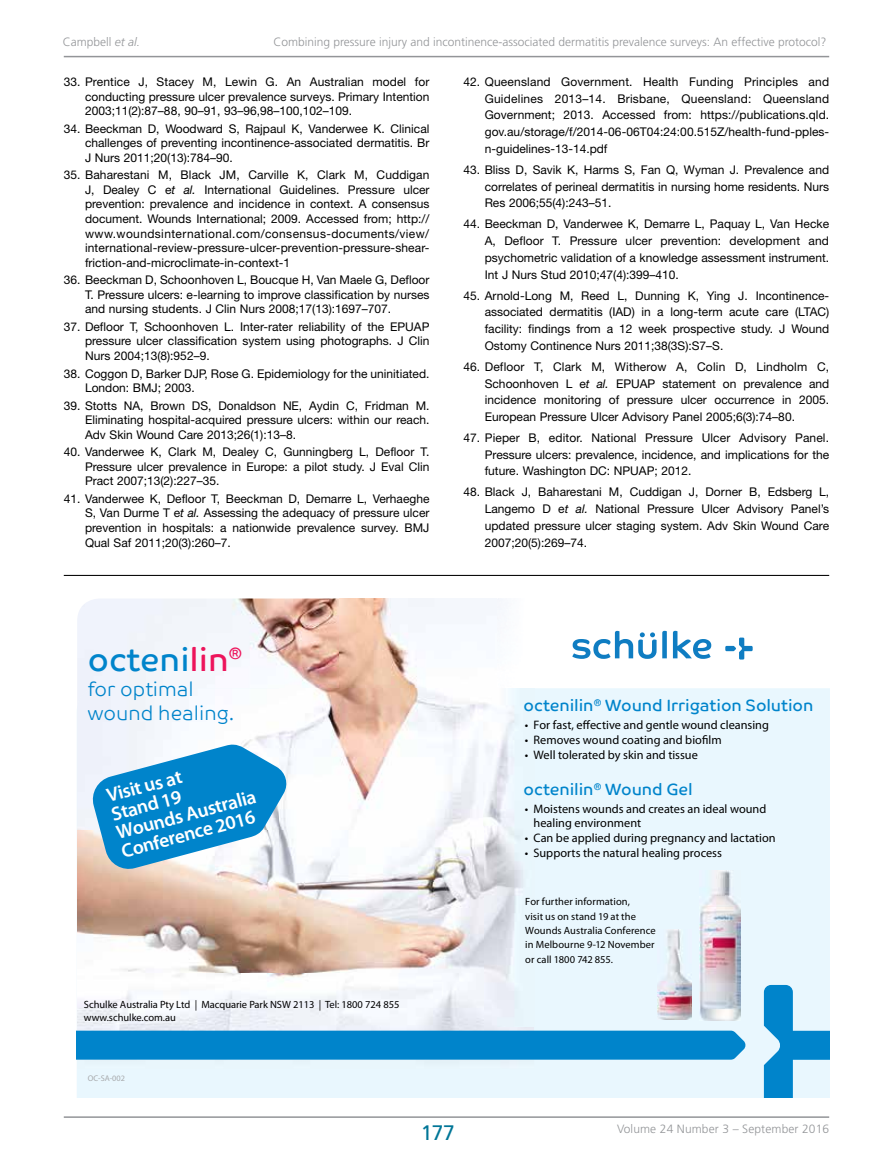
<style>
.page{position:relative;width:893px;height:1170px;background:#fff}
.page>*{position:absolute;margin:0;border:0;box-sizing:border-box;transform-origin:0 0}
.t1{font:32.85px "Co Text";color:#0084cb}
.t2{font:21px "Frutiger";color:#007697}
.t3{font:19.8px/23.4px "Co Text Lt";color:#0084cb}
.t4{font:600 19.5px/19.2px "Myriad Pro";color:#fff}
.t5{font:16.35px "Co Text";letter-spacing:-.005em;color:#0084cb}
.t6{font:12.3px/13.5px "Myriad Pro";color:#000}
.t7{font:12px/14.5px "Helvetica Neue";color:#000;text-align:justify}
.t8{font:300 12px "Frutiger";color:#939598}
.t9{font:10.5px/14.4px "Myriad Pro";color:#000}
.t10{font:8.25px "Myriad Pro";letter-spacing:-.005em;color:#a7a9ac}
.s1{font-style:italic}
.s2{color:#ed145b}
</style>
<div class="page">
<hr style="left:64px;top:1116px;width:765px;height:1px;background:#939598">
<hr style="left:64px;top:56px;width:765px;height:1px;background:#939598">
<div style="left:77px;top:688px;width:752px;height:409px;background:#e9f7fe"></div>
<img style="left:77px;top:598px;width:263px;height:90px">
<img style="left:340px;top:598px;width:163px;height:90px">
<img style="left:77px;top:688px;width:457px;height:380px">
<img style="left:497px;top:688px;width:37px;height:338px">
<svg style="left:764px;top:984px;width:65px;height:113px;background:#6dbae2"></svg>
<div style="left:77px;top:1030px;width:669px;height:29px;background:#0084cb"></div>
<svg style="left:90px;top:744px;width:199px;height:127px"></svg>
<img style="left:699px;top:870px;width:41px;height:149px">
<img style="left:657px;top:929px;width:34px;height:90px">
<svg style="left:572px;top:630px;width:95px;height:28px"></svg>
<svg style="left:673px;top:630px;width:38px;height:28px"></svg>
<svg style="left:725px;top:637px;width:28px;height:22px"></svg>
<hr style="left:64px;top:575px;width:765px;height:1px;background:#000">
<p class="t8" style="left:63px;top:35px;width:79px">Campbell <span class="s1">et al.</span></p>
<p class="t8" style="left:273px;top:35px;width:554px">Combining pressure injury and incontinence-associated dermatitis prevalence surveys: An effective protocol?</p>
<p class="t7" style="left:85px;top:74px;width:346px;text-indent:-21px">33. Prentice J, Stacey M, Lewin G. An Australian model for conducting pressure ulcer prevalence surveys. Primary Intention 2003;11(2):87–88, 90–91, 93–96,98–100,102–109.</p>
<p class="t7" style="left:85px;top:121px;width:346px;text-indent:-21px">34. Beeckman D, Woodward S, Rajpaul K, Vanderwee K. Clinical challenges of preventing incontinence-associated dermatitis. Br J Nurs 2011;20(13):784–90.</p>
<p class="t7" style="left:85px;top:168px;width:346px;text-indent:-21px">35. Baharestani M, Black JM, Carville K, Clark M, Cuddigan J, Dealey C e<span class="s1">t al.</span> International Guidelines. Pressure ulcer prevention: prevalence and incidence in context. A consensus document. Wounds International; 2009. Accessed from; http:// www.woundsinternational.com/consensus-documents/view/ international-review-pressure-ulcer-prevention-pressure-shear&shy;friction-and-microclimate-in-context-1</p>
<p class="t7" style="left:85px;top:272px;width:346px;text-indent:-21px">36. Beeckman D, Schoonhoven L, Boucque H, Van Maele G, Defloor T. Pressure ulcers: e-learning to improve classification by nurses and nursing students. J Clin Nurs 2008;17(13):1697–707.</p>
<p class="t7" style="left:85px;top:319px;width:346px;text-indent:-21px">37. Defloor T, Schoonhoven L. Inter-rater reliability of the EPUAP pressure ulcer classification system using photographs. J Clin Nurs 2004;13(8):952–9.</p>
<p class="t7" style="left:85px;top:366px;width:346px;text-indent:-21px">38. Coggon D, Barker DJP, Rose G. Epidemiology for the uninitiated.<br>London: BMJ; 2003.</p>
<p class="t7" style="left:85px;top:398px;width:346px;text-indent:-21px">39. Stotts NA, Brown DS, Donaldson NE, Aydin C, Fridman M.<br>Eliminating hospital-acquired pressure ulcers: within our reach.<br>Adv Skin Wound Care 2013;26(1):13–8.</p>
<p class="t7" style="left:85px;top:444px;width:346px;text-indent:-21px">40. Vanderwee K, Clark M, Dealey C, Gunningberg L, Defloor T.<br>Pressure ulcer prevalence in Europe: a pilot study. J Eval Clin Pract 2007;13(2):227–35.</p>
<p class="t7" style="left:85px;top:491px;width:346px;text-indent:-21px">41. Vanderwee K, Defloor T, Beeckman D, Demarre L, Verhaeghe S, Van Durme T e<span class="s1">t al.</span> Assessing the adequacy of pressure ulcer prevention in hospitals: a nationwide prevalence survey. BMJ Qual Saf 2011;20(3):260–7.</p>
<p class="t7" style="left:485px;top:73px;width:346px;line-height:16.8px;text-indent:-21px">42. Queensland Government. Health Funding Principles and Guidelines 2013–14. Brisbane, Queensland: Queensland Government; 2013. Accessed from: https://publications.qld. gov.au/storage/f/2014-06-06T04:24:00.515Z/health-fund-pples&shy;n-guidelines-13-14.pdf</p>
<p class="t7" style="left:485px;top:161px;width:346px;line-height:16.8px;text-indent:-21px">43. Bliss D, Savik K, Harms S, Fan Q, Wyman J. Prevalence and correlates of perineal dermatitis in nursing home residents. Nurs Res 2006;55(4):243–51.</p>
<p class="t7" style="left:485px;top:215px;width:346px;line-height:16.8px;text-indent:-21px">44. Beeckman D, Vanderwee K, Demarre L, Paquay L, Van Hecke A, Defloor T. Pressure ulcer prevention: development and psychometric validation of a knowledge assessment instrument.<br>Int J Nurs Stud 2010;47(4):399–410.</p>
<p class="t7" style="left:485px;top:287px;width:346px;line-height:16.8px;text-indent:-21px">45. Arnold-Long M, Reed L, Dunning K, Ying J. Incontinence&shy;associated dermatitis (IAD) in a long-term acute care (LTAC) facility: findings from a 12 week prospective study. J Wound Ostomy Continence Nurs 2011;38(3S):S7–S.</p>
<p class="t7" style="left:485px;top:358px;width:346px;line-height:16.8px;text-indent:-21px">46. Defloor T, Clark M, Witherow A, Colin D, Lindholm C, Schoonhoven L e<span class="s1">t al.</span> EPUAP statement on prevalence and incidence monitoring of pressure ulcer occurrence in 2005.<br>European Pressure Ulcer Advisory Panel 2005;6(3):74–80.</p>
<p class="t7" style="left:485px;top:429px;width:346px;line-height:16.8px;text-indent:-21px">47. Pieper B, editor. National Pressure Ulcer Advisory Panel.<br>Pressure ulcers: prevalence, incidence, and implications for the future. Washington DC: NPUAP; 2012.</p>
<p class="t7" style="left:485px;top:483px;width:346px;line-height:16.8px;text-indent:-21px">48. Black J, Baharestani M, Cuddigan J, Dorner B, Edsberg L, Langemo D e<span class="s1">t al.</span> National Pressure Ulcer Advisory Panel’s updated pressure ulcer staging system. Adv Skin Wound Care 2007;20(5):269–74.</p>
<h1 class="t1" style="left:88px;top:639px;width:156px">octeni<span class="s2">lin</span><sup>®</sup></h1>
<h3 class="t3" style="left:88px;top:677px;width:148px">for optimal wound healing.</h3>
<h3 class="t4" style="left:104px;top:786px;width:145px;rotate:-15deg">Visit us at<br>Stand 19<br>Wounds Australia<br>Conference 2016</h3>
<p class="t9" style="left:84px;top:997px;width:317px;line-height:13.5px">Schulke Australia Pty Ltd | Macquarie Park NSW 2113 | Tel: 1800 724 855 www.schulke.com.au</p>
<p class="t10" style="left:88px;top:1073px;width:39px">OC-SA-002</p>
<h2 class="t2" style="left:421px;top:1120px;width:36px">177</h2>
<h3 class="t5" style="left:523px;top:695px;width:291px">octenilin<sup>®</sup> Wound Irrigation Solution</h3>
<p class="t6" style="left:525px;top:718px;width:246px">• For fast, effective and gentle wound cleansing</p>
<p class="t6" style="left:525px;top:733px;width:198px">• Removes wound coating and biofilm</p>
<p class="t6" style="left:525px;top:748px;width:174px">• Well tolerated by skin and tissue</p>
<h3 class="t5" style="left:523px;top:779px;width:171px">octenilin<sup>®</sup> Wound Gel</h3>
<p class="t6" style="left:533px;top:802px;width:234px;text-indent:-9px">• Moistens wounds and creates an ideal wound healing environment</p>
<p class="t6" style="left:525px;top:830px;width:252px">• Can be applied during pregnancy and lactation</p>
<p class="t6" style="left:525px;top:845px;width:198px">• Supports the natural healing process</p>
<p class="t9" style="left:525px;top:894px;width:132px">For further information,<br>visit us on stand 19 at the<br>Wounds Australia Conference in Melbourne 9-12 November or call 1800 742 855.</p>
<p class="t8" style="left:617px;top:1122px;width:214px">Volume 24 Number 3 – September 2016</p>
</div>
